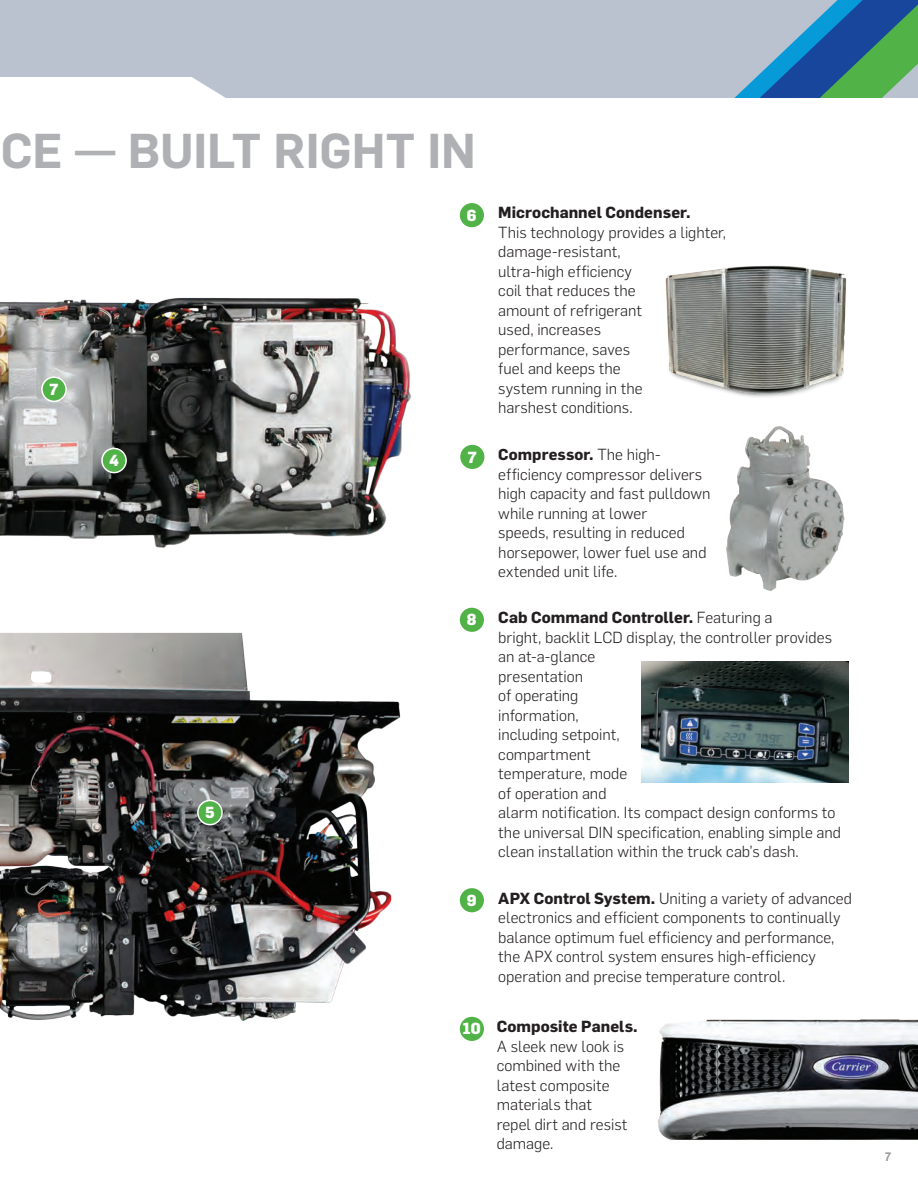
<style>
.page{position:relative;width:918px;height:1188px;background:#fff}
.page>*{position:absolute;margin:0;border:0;box-sizing:border-box;transform-origin:0 0}
.t1{font:600 48px "Flama";color:#a8a9ad}
.t2{font:300 15.75px/19.5px "Flama";color:#231f20}
.t3{font:800 15.75px "Flama";color:#fff}
.t4{font:700 15.6px "Flama";letter-spacing:.005em;color:#231f20}
.t5{font:500 12px "Flama";color:#939598}
.s1{font-weight:700}
.s2{font-weight:300;font-size:15.75px}
</style>
<div class="page">
<img style="left:0;top:297px;width:461px;height:251px">
<img style="left:0;top:633px;width:401px;height:388px">
<div style="left:102px;top:448px;width:24px;height:25px;background:#51b247;border-radius:50%"></div>
<div style="left:101px;top:448px;width:26px;height:25px;border:2px solid #fff;border-radius:50%"></div>
<div style="left:198px;top:800px;width:24px;height:25px;background:#51b247;border-radius:50%"></div>
<div style="left:197px;top:800px;width:26px;height:25px;border:2px solid #fff;border-radius:50%"></div>
<div style="left:42px;top:377px;width:24px;height:24px;background:#51b247;border-radius:50%"></div>
<div style="left:41px;top:376px;width:26px;height:26px;border:2px solid #fff;border-radius:50%"></div>
<img style="left:642px;top:662px;width:207px;height:121px">
<img style="left:665px;top:265px;width:182px;height:132px">
<img style="left:726px;top:426px;width:119px;height:165px">
<img style="left:658px;top:1019px;width:260px;height:121px">
<div style="left:0;top:0;width:734px;height:98px;background:#bac2d0"></div>
<svg style="left:734px;top:0;width:184px;height:98px;background:#5590a3"></svg>
<div style="left:460px;top:203px;width:24px;height:24px;background:#51b247;border-radius:50%"></div>
<div style="left:460px;top:445px;width:24px;height:24px;background:#51b247;border-radius:50%"></div>
<div style="left:460px;top:608px;width:24px;height:24px;background:#51b247;border-radius:50%"></div>
<div style="left:460px;top:888px;width:24px;height:24px;background:#51b247;border-radius:50%"></div>
<div style="left:460px;top:1017px;width:24px;height:24px;background:#51b247;border-radius:50%"></div>
<h1 class="t1" style="left:1px;top:116px;width:476px">CE — BUILT RIGHT IN</h1>
<p class="t3" style="left:49px;top:378px;width:11px">7</p>
<p class="t3" style="left:109px;top:449px;width:11px">4</p>
<p class="t3" style="left:205px;top:801px;width:11px">5</p>
<p class="t3" style="left:467px;top:204px;width:11px">6</p>
<p class="t3" style="left:467px;top:445px;width:11px">7</p>
<p class="t3" style="left:467px;top:608px;width:11px">8</p>
<p class="t3" style="left:467px;top:889px;width:11px">9</p>
<p class="t3" style="left:463px;top:1017px;width:20px">10</p>
<p class="t2" style="left:498px;top:202px;width:229px"><span class="s1">Microchannel Condenser.<br></span>This technology provides a lighter, damage-resistant,<br>ultra-high efficiency<br>coil that reduces the<br>amount of refrigerant<br>used, increases<br>performance, saves<br>fuel and keeps the<br>system running in the<br>harshest conditions.</p>
<p class="t4" style="left:498px;top:443px;width:164px">Compressor. <span class="s2">The high-</span></p>
<p class="t2" style="left:498px;top:464px;width:214px">efficiency compressor delivers high capacity and fast pulldown while running at lower<br>speeds, resulting in reduced horsepower, lower fuel use and extended unit life.</p>
<p class="t2" style="left:498px;top:607px;width:344px"><span class="s1">Cab Command Controller.</span> Featuring a<br>bright, backlit LCD display, the controller provides an at-a-glance<br>presentation<br>of operating<br>information,<br>including setpoint,<br>compartment<br>temperature, mode<br>of operation and<br>alarm notification. Its compact design conforms to the universal DIN specification, enabling simple and clean installation within the truck cab’s dash.</p>
<p class="t2" style="left:498px;top:888px;width:355px"><span class="s1">APX Control System.</span> Uniting a variety of advanced electronics and efficient components to continually balance optimum fuel efficiency and performance, the APX control system ensures high-efficiency operation and precise temperature control.</p>
<p class="t2" style="left:497px;top:1016px;width:143px"><span class="s1">Composite Panels.<br></span>A sleek new look is combined with the latest composite materials that<br>repel dirt and resist damage.</p>
<p class="t5" style="left:885px;top:1148px;width:8px">7</p>
</div>
